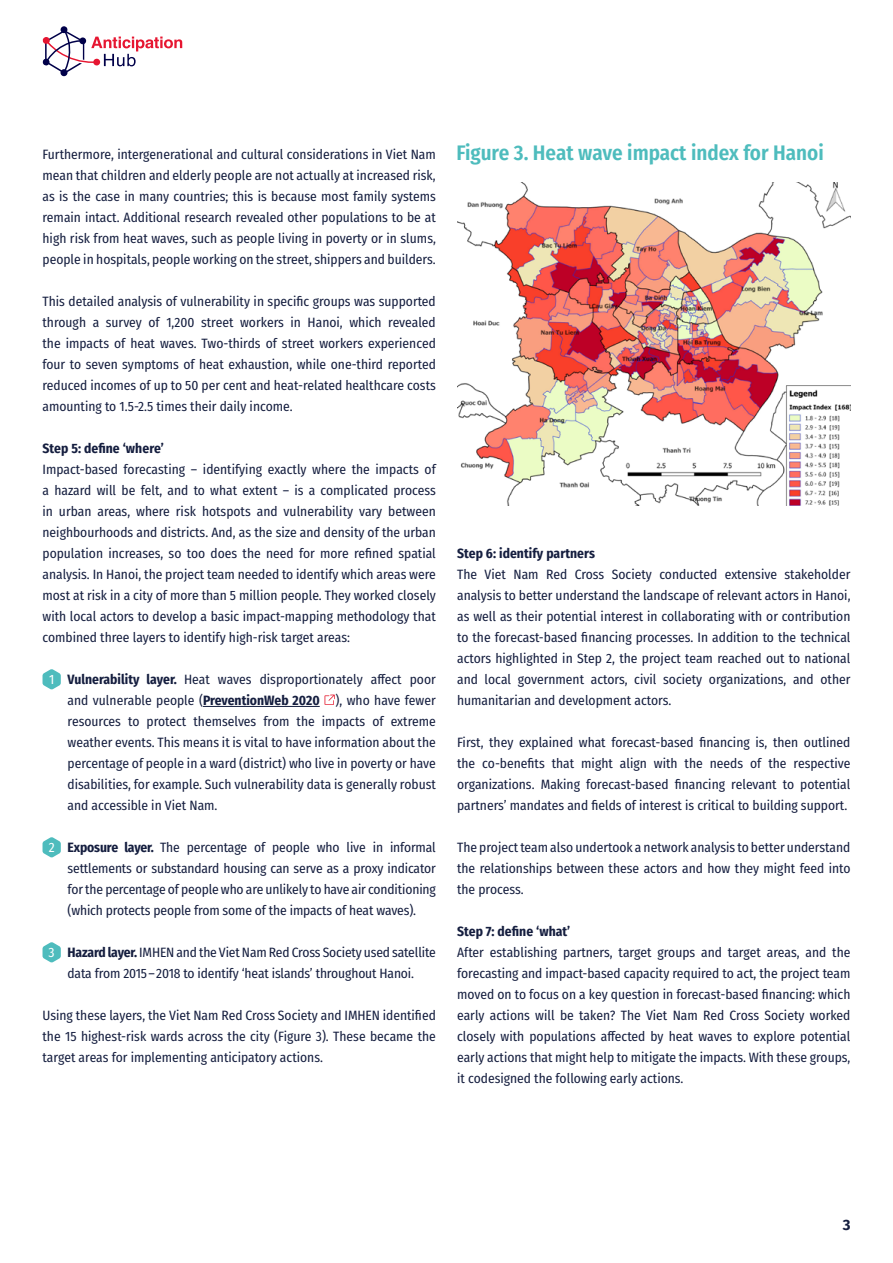
<style>
.page{position:relative;width:893px;height:1263px;background:#fff}
.page>*{position:absolute;margin:0;border:0;box-sizing:border-box;transform-origin:0 0}
.Subline_blue{font:600 21px "Fira Sans Condensed";color:#4ebcbd}
.t1{font:700 15px "Fira Sans";color:#151e3f}
.Fließtext{font:13.5px/21px "Fira Sans Condensed";color:#151e3f;text-align:justify}
.Fließtext-2{font:700 13.5px "Fira Sans Condensed";letter-spacing:.005em;color:#151e3f}
.Fließtext_Tabelle{font:13.5px "Fira Sans Condensed";color:#fff}
.s1{font-weight:700}
</style>
<div class="page">
<hr style="left:203px;top:706px;width:117px;height:1px;background:#151e3f">
<svg style="left:43px;top:669px;width:18px;height:20px"></svg>
<svg style="left:325px;top:695px;width:10px;height:10px"></svg>
<svg style="left:43px;top:837px;width:18px;height:20px"></svg>
<svg style="left:43px;top:942px;width:18px;height:20px"></svg>
<img style="left:457px;top:182px;width:393px;height:323px">
<svg style="left:42px;top:26px;width:140px;height:51px"></svg>
<p class="Fließtext" style="left:43px;top:143px;width:395px">Furthermore, intergenerational and cultural considerations in Viet Nam mean that children and elderly people are not actually at increased risk, as is the case in many countries; this is because most family systems remain intact. Additional research revealed other populations to be at high risk from heat waves, such as people living in poverty or in slums, people in hospitals, people working on the street, shippers and builders.</p>
<p class="Fließtext" style="left:43px;top:290px;width:395px">This detailed analysis of vulnerability in specific groups was supported through a survey of 1,200 street workers in Hanoi, which revealed the impacts of heat waves. Two-thirds of street workers experienced four to seven symptoms of heat exhaustion, while one-third reported reduced incomes of up to 50 per cent and heat-related healthcare costs amounting to 1.5-2.5 times their daily income.</p>
<p class="Fließtext-2" style="left:43px;top:437px;width:123px">Step 5: define ‘where’</p>
<p class="Fließtext" style="left:43px;top:458px;width:395px">Impact-based forecasting – identifying exactly where the impacts of a hazard will be felt, and to what extent – is a complicated process in urban areas, where risk hotspots and vulnerability vary between neighbourhoods and districts. And, as the size and density of the urban population increases, so too does the need for more refined spatial analysis. In Hanoi, the project team needed to identify which areas were most at risk in a city of more than 5 million people. They worked closely with local actors to develop a basic impact-mapping methodology that combined three layers to identify high-risk target areas:</p>
<p class="Fließtext_Tabelle" style="left:49px;top:669px;width:7px">1</p>
<p class="Fließtext" style="left:68px;top:668px;width:370px"><span class="s1">Vulnerability layer.</span> Heat waves disproportionately affect poor and vulnerable people (<span class="s1">PreventionWeb 2020</span> ), who have fewer resources to protect themselves from the impacts of extreme weather events. This means it is vital to have information about the percentage of people in a ward (district) who live in poverty or have disabilities, for example. Such vulnerability data is generally robust and accessible in Viet Nam.</p>
<p class="Fließtext_Tabelle" style="left:49px;top:837px;width:7px">2</p>
<p class="Fließtext" style="left:68px;top:836px;width:370px"><span class="s1">Exposure layer.</span> The percentage of people who live in informal settlements or substandard housing can serve as a proxy indicator for the percentage of people who are unlikely to have air conditioning (which protects people from some of the impacts of heat waves).</p>
<p class="Fließtext_Tabelle" style="left:49px;top:942px;width:8px">3</p>
<p class="Fließtext" style="left:68px;top:941px;width:370px"><span class="s1">Hazard layer.</span> IMHEN and the Viet Nam Red Cross Society used satellite data from 2015–2018 to identify ‘heat islands’ throughout Hanoi.</p>
<p class="Fließtext" style="left:43px;top:1004px;width:395px">Using these layers, the Viet Nam Red Cross Society and IMHEN identified the 15 highest-risk wards across the city (Figure 3). These became the target areas for implementing anticipatory actions.</p>
<p class="Subline_blue" style="left:456px;top:135px;width:369px">Figure 3. Heat wave impact index for Hanoi</p>
<p class="Fließtext-2" style="left:457px;top:542px;width:139px">Step 6: identify partners</p>
<p class="Fließtext" style="left:457px;top:563px;width:395px">The Viet Nam Red Cross Society conducted extensive stakeholder analysis to better understand the landscape of relevant actors in Hanoi, as well as their potential interest in collaborating with or contribution to the forecast-based financing processes. In addition to the technical actors highlighted in Step 2, the project team reached out to national and local government actors, civil society organizations, and other humanitarian and development actors.</p>
<p class="Fließtext" style="left:457px;top:731px;width:395px">First, they explained what forecast-based financing is, then outlined the co-benefits that might align with the needs of the respective organizations. Making forecast-based financing relevant to potential partners’ mandates and fields of interest is critical to building support.</p>
<p class="Fließtext" style="left:457px;top:836px;width:395px">The project team also undertook a network analysis to better understand the relationships between these actors and how they might feed into the process.</p>
<p class="Fließtext-2" style="left:457px;top:920px;width:115px">Step 7: define ‘what’</p>
<p class="Fließtext" style="left:457px;top:941px;width:395px">After establishing partners, target groups and target areas, and the forecasting and impact-based capacity required to act, the project team moved on to focus on a key question in forecast-based financing: which early actions will be taken? The Viet Nam Red Cross Society worked closely with populations affected by heat waves to explore potential early actions that might help to mitigate the impacts. With these groups, it codesigned the following early actions.</p>
<p class="t1" style="left:843px;top:1212px;width:9px">3</p>
</div>
